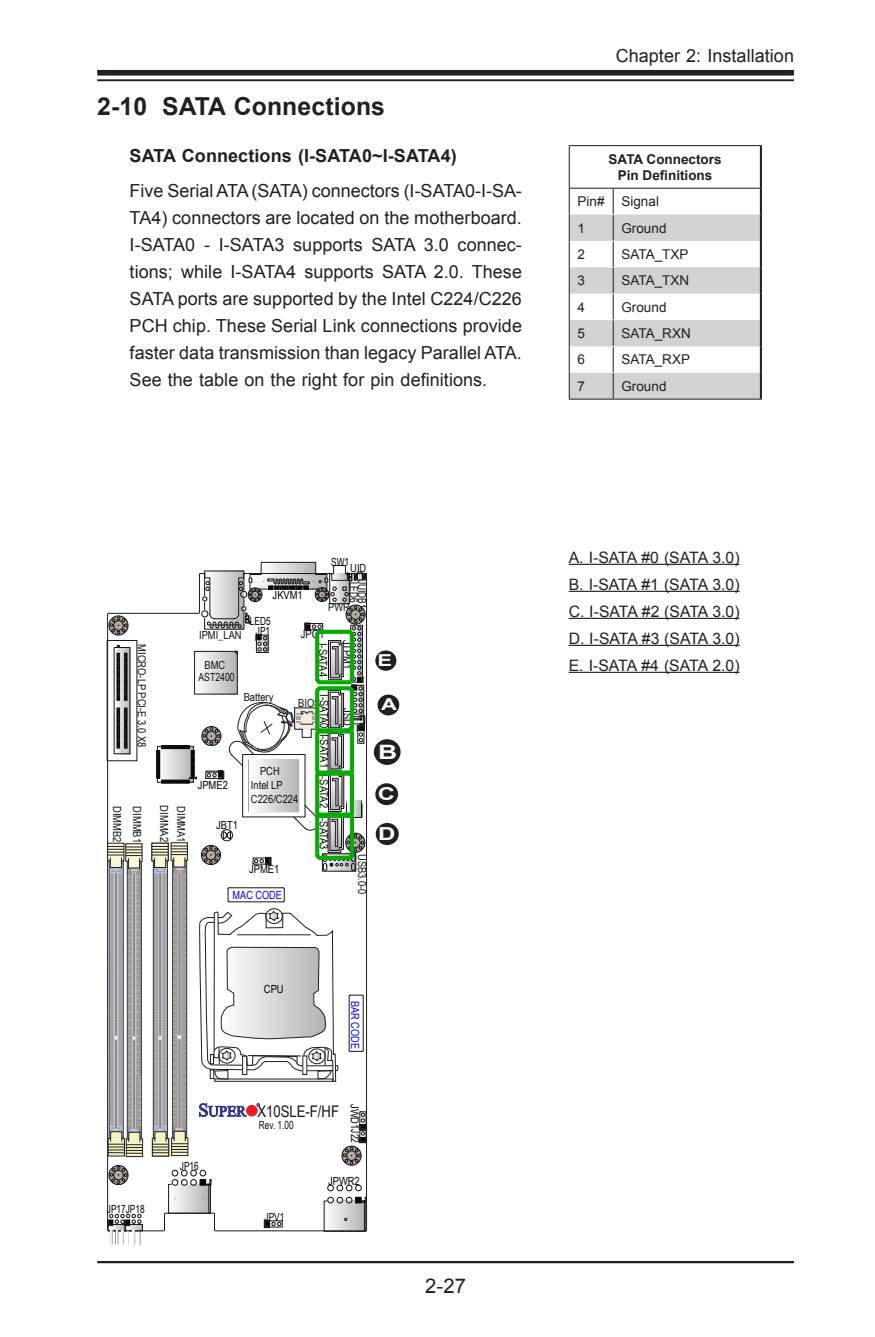
<style>
.page{position:relative;width:875px;height:1337px;background:#fff}
.page>*{position:absolute;margin:0;border:0;box-sizing:border-box;transform-origin:0 0}
.sm_Subhead_1{font:700 24.75px "Arial";letter-spacing:.005em;color:#231f20}
.t1{font:20.25px "Arial";color:#231f20}
.t2{font:700 19.8px "Arial";color:#fbfdfe;scale:1.34 1}
.Body_text{font:18px/27px "Arial";letter-spacing:.005em;color:#231f20;text-align:justify}
.sm_Subhead_5_-_table{font:700 18px "Arial";letter-spacing:.005em;color:#231f20}
.t3{font:700 18px "Arial";color:#fbfdfe;scale:1.34 1}
.t4{font:700 17.78px "Arial";color:#fbfdfe;scale:1.34 1}
.t5{font:700 16.43px "Arial";color:#fbfdfe;scale:1.34 1}
.t6{font:15.97px "Arial Narrow";color:#11110f}
.Body_text-2{font:15.75px "Arial";letter-spacing:-.07em;color:#231f20}
.t7{font:13.5px "Arial";color:#231f20}
.t8{font:700 13.5px "Arial";color:#231f20}
.t9{font:11.25px/12.6px "Arial Narrow";color:#11110f;text-align:center}
.t10{font:11.25px "Arial Narrow";color:#000}
.t11{font:11.25px "Arial Narrow";color:#000;scale:.9 1}
.t12{font:11.25px "Arial Narrow";color:#00f}
.t13{font:11.25px "Arial Narrow";color:#11110f;scale:.9 1}
</style>
<div class="page">
<div style="left:97px;top:70px;width:697px;height:6px;background:#231f20"></div>
<hr style="left:97px;top:79px;width:697px;height:2px;background:#231f20">
<hr style="left:97px;top:1261px;width:697px;height:2px;background:#231f20">
<svg style="left:107px;top:612px;width:131px;height:619px"></svg>
<svg style="left:238px;top:1164px;width:129px;height:67px"></svg>
<svg style="left:107px;top:842px;width:36px;height:315px;background:#969694"></svg>
<div style="left:342px;top:1146px;width:19px;height:19px;background:#302d30;border-radius:50%"></div>
<div style="left:342px;top:1145px;width:19px;height:20px;border:1px solid #0d0a0d;border-radius:50%"></div>
<div style="left:109px;top:1165px;width:19px;height:19px;border:1px solid #0d0a0d;border-radius:50%"></div>
<svg style="left:110px;top:1166px;width:17px;height:17px"></svg>
<div style="left:109px;top:616px;width:19px;height:19px;background:#1a171a;border-radius:50%"></div>
<div style="left:109px;top:615px;width:19px;height:20px;border:1px solid #0d0a0d;border-radius:50%"></div>
<svg style="left:110px;top:617px;width:17px;height:17px"></svg>
<svg style="left:107px;top:1214px;width:34px;height:30px"></svg>
<hr style="left:760px;top:146px;width:2px;height:42px;background:#231f20">
<hr style="left:760px;top:188px;width:2px;height:26px;background:#231f20">
<hr style="left:760px;top:214px;width:2px;height:27px;background:#231f20">
<hr style="left:760px;top:241px;width:2px;height:26px;background:#231f20">
<hr style="left:760px;top:267px;width:2px;height:27px;background:#231f20">
<hr style="left:760px;top:294px;width:2px;height:26px;background:#231f20">
<hr style="left:760px;top:320px;width:2px;height:26px;background:#231f20">
<hr style="left:760px;top:346px;width:2px;height:27px;background:#231f20">
<hr style="left:760px;top:373px;width:2px;height:25px;background:#231f20">
<hr style="left:569px;top:145px;width:44px;height:1px;background:#231f20">
<hr style="left:569px;top:146px;width:1px;height:42px;background:#231f20">
<hr style="left:613px;top:145px;width:149px;height:1px;background:#231f20">
<hr style="left:569px;top:188px;width:44px;height:1px;background:#231f20">
<hr style="left:613px;top:188px;width:147px;height:1px;background:#231f20">
<svg style="left:569px;top:189px;width:192px;height:209px"></svg>
<hr style="left:569px;top:398px;width:44px;height:1px;background:#231f20">
<hr style="left:613px;top:398px;width:149px;height:1px;background:#231f20">
<hr style="left:569px;top:564px;width:170px;height:1px;background:#231f20">
<hr style="left:569px;top:591px;width:170px;height:1px;background:#231f20">
<hr style="left:569px;top:618px;width:170px;height:1px;background:#231f20">
<hr style="left:569px;top:645px;width:170px;height:1px;background:#231f20">
<hr style="left:569px;top:672px;width:170px;height:1px;background:#231f20">
<div style="left:376px;top:823px;width:23px;height:22px;background:#221e20;border-radius:50%"></div>
<div style="left:375px;top:650px;width:21px;height:21px;background:#221e20;border-radius:50%"></div>
<div style="left:375px;top:783px;width:23px;height:22px;background:#221e20;border-radius:50%"></div>
<div style="left:377px;top:694px;width:22px;height:21px;background:#221e20;border-radius:50%"></div>
<div style="left:374px;top:739px;width:26px;height:26px;background:#221e20;border-radius:50%"></div>
<svg style="left:151px;top:562px;width:216px;height:602px"></svg>
<p class="sm_Subhead_1" style="left:97px;top:90px;width:289px">2-10 SATA Connections</p>
<p class="sm_Subhead_5_-_table" style="left:130px;top:143px;width:329px">SATA Connections (I-SATA0~I-SATA4)</p>
<p class="Body_text" style="left:130px;top:177px;width:394px">Five Serial ATA (SATA) connectors (I-SATA0-I-SA-TA4) connectors are located on the motherboard.<br>I-SATA0 - I-SATA3 supports SATA 3.0 connec&shy;tions; while I-SATA4 supports SATA 2.0. These SATA ports are supported by the Intel C224/C226<br>PCH chip. These Serial Link connections provide faster data transmission than legacy Parallel ATA.<br>See the table on the right for pin definitions.</p>
<p class="Body_text" style="left:616px;top:42px;width:180px">Chapter 2: Installation</p>
<p class="t8" style="left:608px;top:150px;width:115px">SATA Connectors</p>
<p class="t8" style="left:618px;top:166px;width:96px">Pin Definitions</p>
<p class="t7" style="left:577px;top:193px;width:29px">Pin#</p>
<p class="t7" style="left:621px;top:193px;width:39px">Signal</p>
<p class="t7" style="left:577px;top:219px;width:9px">1</p>
<p class="t7" style="left:621px;top:219px;width:47px">Ground</p>
<p class="t7" style="left:577px;top:245px;width:9px">2</p>
<p class="t7" style="left:621px;top:245px;width:69px">SATA_TXP</p>
<p class="t7" style="left:577px;top:272px;width:9px">3</p>
<p class="t7" style="left:621px;top:272px;width:69px">SATA_TXN</p>
<p class="t7" style="left:577px;top:298px;width:9px">4</p>
<p class="t7" style="left:621px;top:298px;width:47px">Ground</p>
<p class="t7" style="left:577px;top:324px;width:9px">5</p>
<p class="t7" style="left:621px;top:324px;width:71px">SATA_RXN</p>
<p class="t7" style="left:577px;top:351px;width:9px">6</p>
<p class="t7" style="left:621px;top:351px;width:70px">SATA_RXP</p>
<p class="t7" style="left:577px;top:377px;width:9px">7</p>
<p class="t7" style="left:621px;top:377px;width:47px">Ground</p>
<p class="t9" style="left:149px;top:644px;width:104px;rotate:90deg">MICRO-LP PCI-E 3.0 X8</p>
<p class="t9" style="left:124px;top:806px;width:38px;rotate:90deg">DIMMB2</p>
<p class="t9" style="left:144px;top:806px;width:38px;rotate:90deg">DIMMB1</p>
<p class="t9" style="left:171px;top:805px;width:38px;rotate:90deg">DIMMA2</p>
<p class="t9" style="left:188px;top:806px;width:38px;rotate:90deg">DIMMA1</p>
<p class="t11" style="left:331px;top:553px;width:21px">SW1</p>
<p class="t9" style="left:350px;top:561px;width:18px">UID</p>
<p class="t10" style="left:273px;top:586px;width:32px">JKVM1</p>
<p class="t11" style="left:370px;top:579px;width:33px;rotate:90deg">JUIDB1</p>
<p class="t11" style="left:362px;top:581px;width:25px;rotate:90deg">LED6</p>
<p class="t9" style="left:328px;top:601px;width:23px">PWR</p>
<p class="t9" style="left:199px;top:628px;width:44px">IPMI_LAN</p>
<p class="t9" style="left:198px;top:658px;width:38px">BMC<br>AST2400</p>
<p class="t11" style="left:250px;top:612px;width:25px">LED5</p>
<p class="t11" style="left:256px;top:622px;width:17px">JP1</p>
<p class="t9" style="left:244px;top:690px;width:31px">Battery</p>
<p class="t10" style="left:301px;top:626px;width:25px">JPG1</p>
<p class="t10" style="left:331px;top:643px;width:36px;rotate:90deg">I-SATA4</p>
<p class="t10" style="left:332px;top:694px;width:36px;rotate:90deg">I-SATA0</p>
<p class="t9" style="left:298px;top:696px;width:24px">BIOS</p>
<p class="t10" style="left:198px;top:777px;width:32px">JPME2</p>
<p class="t10" style="left:216px;top:817px;width:23px">JBT1</p>
<p class="t9" style="left:260px;top:764px;width:21px">PCH</p>
<p class="t9" style="left:251px;top:778px;width:49px;line-height:13.5px;text-align:left">Intel LP<br>C226/C224</p>
<p class="t10" style="left:249px;top:861px;width:32px">JPME1</p>
<p class="t12" style="left:233px;top:887px;width:51px">MAC CODE</p>
<p class="t10" style="left:332px;top:733px;width:36px;rotate:90deg">I-SATA1</p>
<p class="t10" style="left:332px;top:773px;width:36px;rotate:90deg">I-SATA2</p>
<p class="t10" style="left:332px;top:815px;width:36px;rotate:90deg">I-SATA3</p>
<p class="t10" style="left:355px;top:639px;width:31px;rotate:90deg">JTPM1</p>
<p class="t10" style="left:356px;top:708px;width:24px;rotate:90deg">JSD1</p>
<p class="t9" style="left:369px;top:854px;width:42px;rotate:90deg">USB3.0-0</p>
<p class="t5" style="left:378px;top:649px;width:12px">E</p>
<p class="t5" style="left:381px;top:693px;width:13px">A</p>
<p class="t2" style="left:378px;top:738px;width:16px">B</p>
<p class="t4" style="left:378px;top:782px;width:14px">C</p>
<p class="t3" style="left:378px;top:822px;width:14px">D</p>
<p class="t11" style="left:107px;top:1200px;width:43px">JP17JP18</p>
<p class="t11" style="left:180px;top:1157px;width:23px">JP16</p>
<p class="t10" style="left:264px;top:981px;width:21px">CPU</p>
<p class="t12" style="left:363px;top:1001px;width:49px;rotate:90deg">BAR CODE</p>
<p class="t6" style="left:257px;top:1100px;width:83px">X10SLE-F/HF</p>
<p class="t13" style="left:259px;top:1117px;width:40px">Rev. 1.00</p>
<p class="t10" style="left:363px;top:1104px;width:40px;rotate:90deg">JWD1J22</p>
<p class="t11" style="left:264px;top:1208px;width:24px">JPV1</p>
<p class="t10" style="left:328px;top:1172px;width:33px">JPWR2</p>
<p class="t1" style="left:425px;top:1273px;width:42px">2-27</p>
<p class="Body_text-2" style="left:569px;top:547px;width:172px">A. I-SATA #0 (SATA 3.0)</p>
<p class="Body_text-2" style="left:569px;top:574px;width:172px">B. I-SATA #1 (SATA 3.0)</p>
<p class="Body_text-2" style="left:569px;top:601px;width:172px">C. I-SATA #2 (SATA 3.0)</p>
<p class="Body_text-2" style="left:569px;top:628px;width:172px">D. I-SATA #3 (SATA 3.0)</p>
<p class="Body_text-2" style="left:569px;top:655px;width:172px">E. I-SATA #4 (SATA 2.0)</p>
</div>
